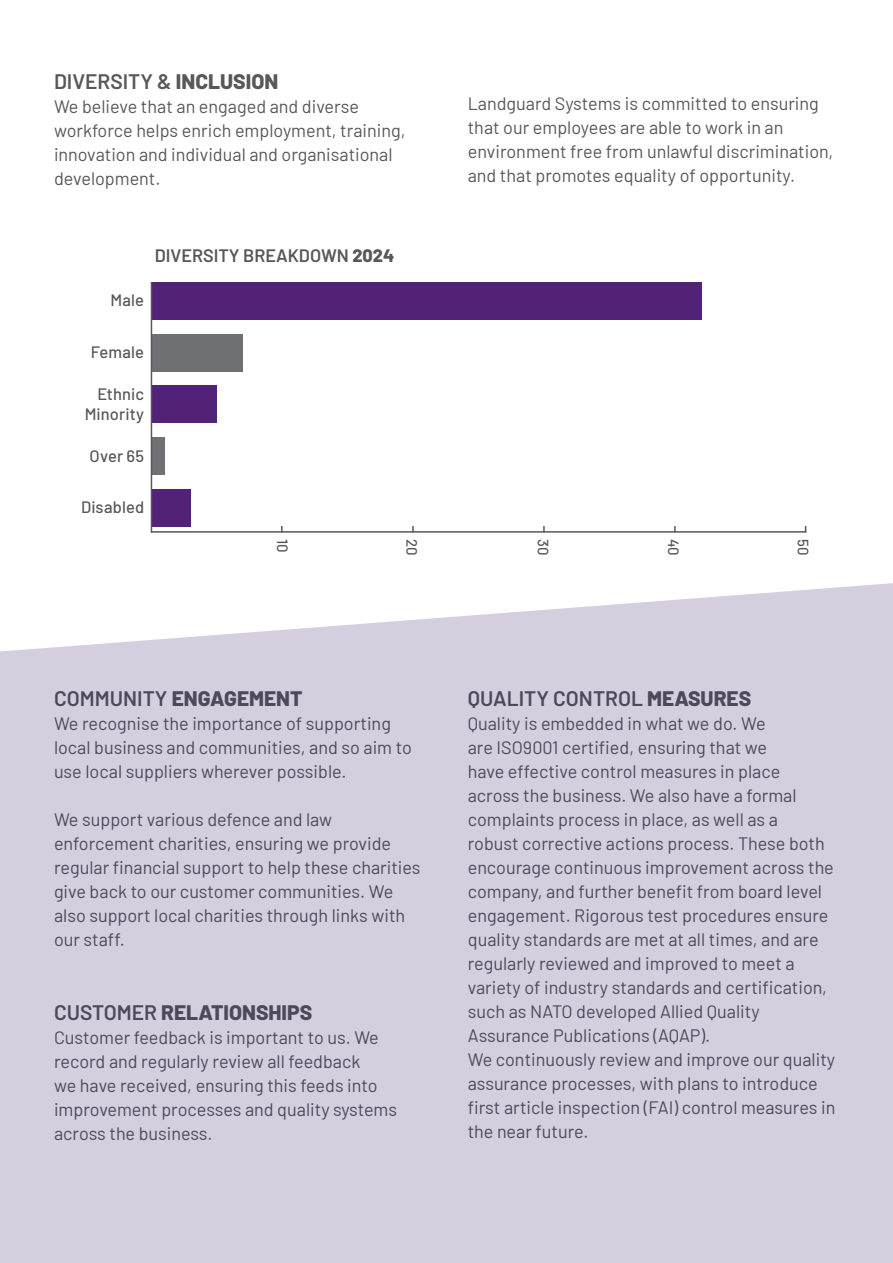
<style>
.page{position:relative;width:893px;height:1263px;background:#fff}
.page>*{position:absolute;margin:0;border:0;box-sizing:border-box;transform-origin:0 0}
.t1{font:600 21px "Barlow";color:#57585a}
.t2{font:800 21px "Barlow";color:#57585a}
.t3{font:18px/24px "Barlow";color:#57585a}
.t4{font:600 18px "Barlow";color:#57585a}
.t5{font:500 16.5px/19.8px "Barlow";letter-spacing:.01em;color:#57585a;text-align:right}
.t6{font:500 15px "Barlow";letter-spacing:.015em;color:#57585a}
.s1{font-weight:800}
.s2{font-weight:600}
</style>
<div class="page">
<div style="left:151px;top:282px;width:551px;height:38px;background:#522178"></div>
<div style="left:151px;top:334px;width:92px;height:37px;background:#6e7073"></div>
<div style="left:151px;top:386px;width:66px;height:37px;background:#522178"></div>
<div style="left:151px;top:437px;width:13px;height:38px;background:#6e7073"></div>
<div style="left:151px;top:489px;width:40px;height:37px;background:#522178"></div>
<hr style="left:151px;top:282px;width:1px;height:251px;background:#57585a">
<hr style="left:151px;top:531px;width:655px;height:2px;background:#57585a">
<div style="left:0;top:583px;width:893px;height:680px;background:#d5cedf"></div>
<p class="t1" style="left:54px;top:66px;width:226px">DIVERSITY &amp; <span class="s1">INCLUSION</span></p>
<p class="t3" style="left:54px;top:93px;width:353px">We believe that an engaged and diverse workforce helps enrich employment, training, innovation and individual and organisational development.</p>
<p class="t3" style="left:468px;top:90px;width:367px">Landguard Systems is committed to ensuring that our employees are able to work in an environment free from unlawful discrimination, and that promotes equality of opportunity.</p>
<p class="t4" style="left:155px;top:242px;width:241px">DIVERSITY BREAKDOWN <span class="s1">2024</span></p>
<p class="t5" style="left:111px;top:289px;width:35px">Male</p>
<p class="t5" style="left:91px;top:341px;width:55px">Female</p>
<p class="t5" style="left:85px;top:383px;width:61px">Ethnic<br>Minority</p>
<p class="t5" style="left:90px;top:445px;width:56px">Over 65</p>
<p class="t5" style="left:81px;top:496px;width:65px">Disabled</p>
<p class="t6" style="left:293px;top:539px;width:15px;rotate:90deg">10</p>
<p class="t6" style="left:423px;top:539px;width:18px;rotate:90deg">20</p>
<p class="t6" style="left:554px;top:539px;width:18px;rotate:90deg">30</p>
<p class="t6" style="left:684px;top:539px;width:19px;rotate:90deg">40</p>
<p class="t6" style="left:814px;top:539px;width:18px;rotate:90deg">50</p>
<p class="t2" style="left:54px;top:682px;width:250px"><span class="s2">COMMUNITY</span> ENGAGEMENT</p>
<p class="t3" style="left:54px;top:710px;width:359px">We recognise the importance of supporting local business and communities, and so aim to use local suppliers wherever possible.</p>
<p class="t3" style="left:54px;top:806px;width:368px">We support various defence and law enforcement charities, ensuring we provide regular financial support to help these charities give back to our customer communities. We also support local charities through links with our staff.</p>
<p class="t2" style="left:54px;top:997px;width:260px"><span class="s2">CUSTOMER</span> RELATIONSHIPS</p>
<p class="t3" style="left:54px;top:1024px;width:345px">Customer feedback is important to us. We record and regularly review all feedback<br>we have received, ensuring this feeds into improvement processes and quality systems across the business.</p>
<p class="t1" style="left:468px;top:683px;width:285px">QUALITY CONTROL <span class="s1">MEASURES</span></p>
<p class="t3" style="left:468px;top:710px;width:368px">Quality is embedded in what we do. We<br>are ISO9001 certified, ensuring that we<br>have effective control measures in place across the business. We also have a formal complaints process in place, as well as a<br>robust corrective actions process. These both encourage continuous improvement across the company, and further benefit from board level engagement. Rigorous test procedures ensure quality standards are met at all times, and are regularly reviewed and improved to meet a variety of industry standards and certification, such as NATO developed Allied Quality Assurance Publications (AQAP).</p>
<p class="t3" style="left:468px;top:1046px;width:369px">We continuously review and improve our quality assurance processes, with plans to introduce first article inspection (FAI) control measures in the near future.</p>
</div>
